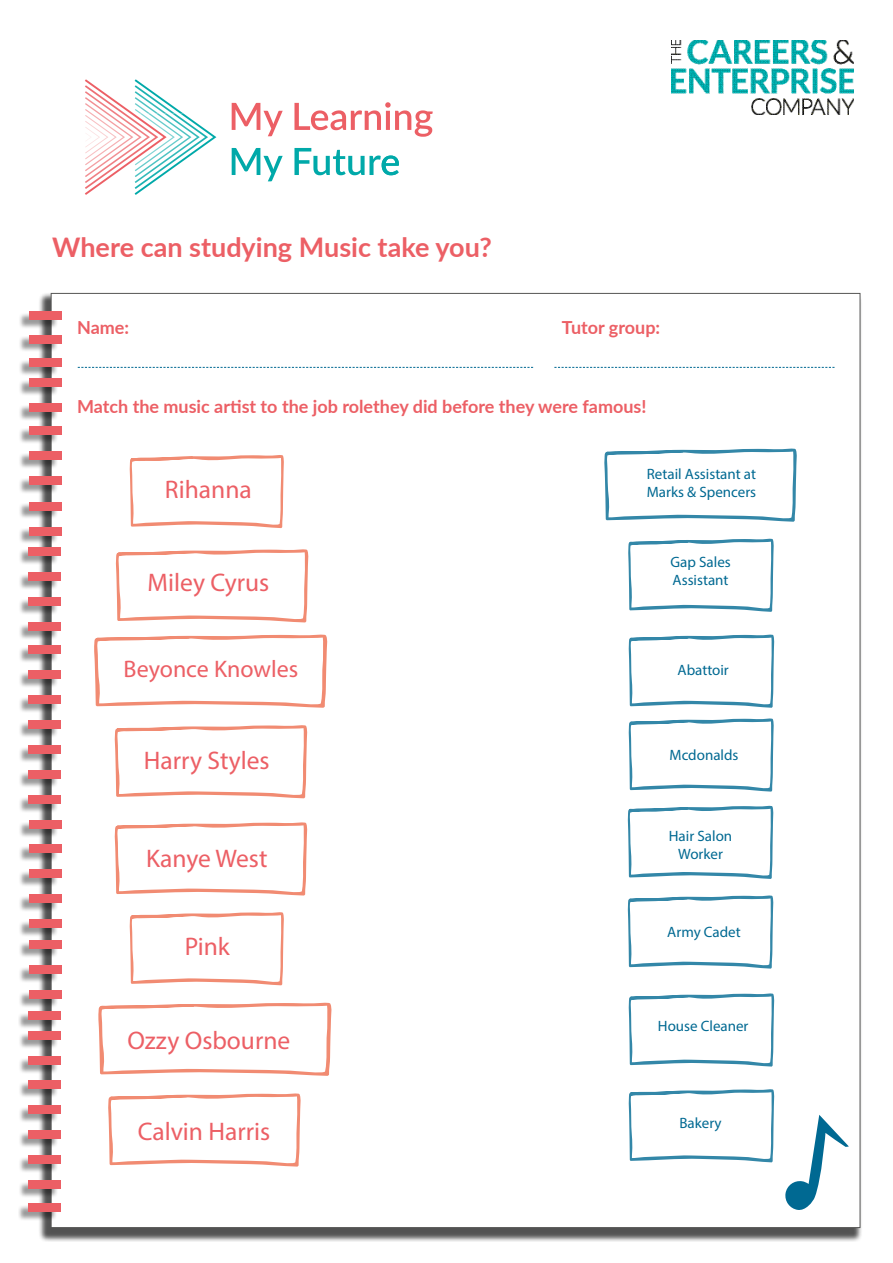
<style>
.page{position:relative;width:893px;height:1263px;background:#fff}
.page>*{position:absolute;margin:0;border:0;box-sizing:border-box;transform-origin:0 0}
.t1{font:700 27px "Lato";color:#ec5f65}
.t2{font:25.5px "Myriad Pro";color:#ec5f65}
.t3{font:24px "Myriad Pro";color:#ec5f65}
.t4{font:700 18px "Lato";color:#ec5f65}
.t5{font:15px/18px "Myriad Pro";color:#006992}
</style>
<div class="page">
<img style="left:672px;top:40px;width:182px;height:74px">
<div style="left:38px;top:292px;width:825px;height:950px;background:#000;opacity:.68"></div>
<div style="left:51px;top:293px;width:809px;height:934px;background:#fff"></div>
<svg style="left:78px;top:367px;width:455px;height:1px"></svg>
<svg style="left:554px;top:367px;width:280px;height:1px"></svg>
<div style="left:18px;top:548px;width:40px;height:17px;background:#000;opacity:.4"></div>
<div style="left:29px;top:547px;width:32px;height:9px;background:#ec5f65"></div>
<div style="left:18px;top:573px;width:40px;height:17px;background:#000;opacity:.4"></div>
<div style="left:29px;top:572px;width:32px;height:9px;background:#ec5f65"></div>
<div style="left:18px;top:598px;width:40px;height:17px;background:#000;opacity:.4"></div>
<div style="left:29px;top:597px;width:32px;height:9px;background:#ec5f65"></div>
<div style="left:18px;top:623px;width:40px;height:17px;background:#000;opacity:.4"></div>
<div style="left:29px;top:622px;width:32px;height:9px;background:#ec5f65"></div>
<div style="left:18px;top:647px;width:40px;height:16px;background:#000;opacity:.4"></div>
<div style="left:29px;top:645px;width:32px;height:9px;background:#ec5f65"></div>
<div style="left:18px;top:672px;width:40px;height:16px;background:#000;opacity:.4"></div>
<div style="left:29px;top:670px;width:32px;height:9px;background:#ec5f65"></div>
<div style="left:18px;top:697px;width:40px;height:16px;background:#000;opacity:.4"></div>
<div style="left:29px;top:695px;width:32px;height:9px;background:#ec5f65"></div>
<div style="left:18px;top:722px;width:40px;height:16px;background:#000;opacity:.4"></div>
<div style="left:29px;top:720px;width:32px;height:9px;background:#ec5f65"></div>
<div style="left:18px;top:747px;width:40px;height:16px;background:#000;opacity:.4"></div>
<div style="left:29px;top:745px;width:32px;height:9px;background:#ec5f65"></div>
<div style="left:18px;top:772px;width:40px;height:16px;background:#000;opacity:.4"></div>
<div style="left:29px;top:770px;width:32px;height:9px;background:#ec5f65"></div>
<div style="left:18px;top:797px;width:40px;height:16px;background:#000;opacity:.4"></div>
<div style="left:29px;top:796px;width:32px;height:8px;background:#ec5f65"></div>
<div style="left:18px;top:822px;width:40px;height:16px;background:#000;opacity:.4"></div>
<div style="left:29px;top:821px;width:32px;height:8px;background:#ec5f65"></div>
<div style="left:18px;top:845px;width:40px;height:17px;background:#000;opacity:.4"></div>
<div style="left:29px;top:844px;width:32px;height:9px;background:#ec5f65"></div>
<div style="left:18px;top:870px;width:40px;height:17px;background:#000;opacity:.4"></div>
<div style="left:29px;top:869px;width:32px;height:9px;background:#ec5f65"></div>
<div style="left:18px;top:895px;width:40px;height:17px;background:#000;opacity:.4"></div>
<div style="left:29px;top:894px;width:32px;height:9px;background:#ec5f65"></div>
<div style="left:18px;top:920px;width:40px;height:17px;background:#000;opacity:.4"></div>
<div style="left:29px;top:919px;width:32px;height:9px;background:#ec5f65"></div>
<div style="left:18px;top:379px;width:40px;height:17px;background:#000;opacity:.4"></div>
<div style="left:29px;top:378px;width:32px;height:9px;background:#ec5f65"></div>
<div style="left:18px;top:404px;width:40px;height:17px;background:#000;opacity:.4"></div>
<div style="left:29px;top:403px;width:32px;height:9px;background:#ec5f65"></div>
<div style="left:18px;top:428px;width:40px;height:16px;background:#000;opacity:.4"></div>
<div style="left:29px;top:427px;width:32px;height:8px;background:#ec5f65"></div>
<div style="left:18px;top:453px;width:40px;height:16px;background:#000;opacity:.4"></div>
<div style="left:29px;top:452px;width:32px;height:8px;background:#ec5f65"></div>
<div style="left:18px;top:478px;width:40px;height:16px;background:#000;opacity:.4"></div>
<div style="left:29px;top:477px;width:32px;height:8px;background:#ec5f65"></div>
<div style="left:18px;top:503px;width:40px;height:16px;background:#000;opacity:.4"></div>
<div style="left:29px;top:502px;width:32px;height:8px;background:#ec5f65"></div>
<div style="left:18px;top:528px;width:40px;height:16px;background:#000;opacity:.4"></div>
<div style="left:29px;top:527px;width:32px;height:8px;background:#ec5f65"></div>
<div style="left:18px;top:359px;width:40px;height:17px;background:#000;opacity:.4"></div>
<div style="left:29px;top:358px;width:32px;height:9px;background:#ec5f65"></div>
<div style="left:18px;top:941px;width:40px;height:17px;background:#000;opacity:.4"></div>
<div style="left:29px;top:940px;width:32px;height:9px;background:#ec5f65"></div>
<div style="left:19px;top:966px;width:39px;height:17px;background:#000;opacity:.4"></div>
<div style="left:29px;top:965px;width:32px;height:9px;background:#ec5f65"></div>
<div style="left:19px;top:991px;width:39px;height:17px;background:#000;opacity:.4"></div>
<div style="left:29px;top:990px;width:32px;height:9px;background:#ec5f65"></div>
<div style="left:18px;top:1032px;width:40px;height:17px;background:#000;opacity:.4"></div>
<div style="left:29px;top:1031px;width:32px;height:9px;background:#ec5f65"></div>
<div style="left:18px;top:1057px;width:40px;height:17px;background:#000;opacity:.4"></div>
<div style="left:29px;top:1056px;width:32px;height:9px;background:#ec5f65"></div>
<div style="left:18px;top:1081px;width:40px;height:16px;background:#000;opacity:.4"></div>
<div style="left:29px;top:1080px;width:32px;height:8px;background:#ec5f65"></div>
<div style="left:18px;top:1106px;width:40px;height:16px;background:#000;opacity:.4"></div>
<div style="left:29px;top:1105px;width:32px;height:8px;background:#ec5f65"></div>
<div style="left:18px;top:1131px;width:40px;height:16px;background:#000;opacity:.4"></div>
<div style="left:29px;top:1130px;width:32px;height:8px;background:#ec5f65"></div>
<div style="left:18px;top:1156px;width:40px;height:16px;background:#000;opacity:.4"></div>
<div style="left:29px;top:1155px;width:32px;height:8px;background:#ec5f65"></div>
<div style="left:18px;top:1181px;width:40px;height:16px;background:#000;opacity:.4"></div>
<div style="left:29px;top:1180px;width:32px;height:9px;background:#ec5f65"></div>
<div style="left:18px;top:1013px;width:40px;height:16px;background:#000;opacity:.4"></div>
<div style="left:29px;top:1011px;width:32px;height:9px;background:#ec5f65"></div>
<div style="left:18px;top:1205px;width:40px;height:16px;background:#000;opacity:.4"></div>
<div style="left:29px;top:1203px;width:32px;height:9px;background:#ec5f65"></div>
<div style="left:19px;top:336px;width:39px;height:16px;background:#000;opacity:.4"></div>
<div style="left:29px;top:335px;width:32px;height:8px;background:#ec5f65"></div>
<div style="left:19px;top:312px;width:39px;height:17px;background:#000;opacity:.4"></div>
<div style="left:29px;top:311px;width:32px;height:9px;background:#ec5f65"></div>
<svg style="left:232px;top:103px;width:51px;height:33px"></svg>
<svg style="left:294px;top:102px;width:139px;height:35px"></svg>
<svg style="left:232px;top:148px;width:51px;height:33px"></svg>
<svg style="left:294px;top:148px;width:105px;height:27px"></svg>
<svg style="left:85px;top:79px;width:131px;height:116px"></svg>
<svg style="left:129px;top:455px;width:155px;height:73px"></svg>
<svg style="left:116px;top:549px;width:193px;height:73px"></svg>
<svg style="left:94px;top:634px;width:234px;height:74px"></svg>
<svg style="left:114px;top:725px;width:194px;height:73px"></svg>
<svg style="left:114px;top:822px;width:194px;height:73px"></svg>
<svg style="left:129px;top:912px;width:155px;height:73px"></svg>
<svg style="left:98px;top:1002px;width:234px;height:74px"></svg>
<svg style="left:108px;top:1093px;width:193px;height:73px"></svg>
<svg style="left:604px;top:448px;width:193px;height:74px"></svg>
<svg style="left:628px;top:538px;width:146px;height:74px"></svg>
<svg style="left:628px;top:718px;width:146px;height:74px"></svg>
<svg style="left:628px;top:634px;width:147px;height:74px"></svg>
<svg style="left:628px;top:805px;width:146px;height:74px"></svg>
<svg style="left:628px;top:895px;width:146px;height:74px"></svg>
<svg style="left:628px;top:993px;width:147px;height:73px"></svg>
<svg style="left:628px;top:1089px;width:147px;height:73px"></svg>
<svg style="left:785px;top:1115px;width:64px;height:95px"></svg>
<h1 class="t1" style="left:52px;top:228px;width:441px">Where can studying Music take you?</h1>
<p class="t4" style="left:77px;top:314px;width:54px">Name:</p>
<p class="t4" style="left:562px;top:314px;width:100px">Tutor group:</p>
<p class="t4" style="left:77px;top:393px;width:571px">Match the music artist to the job rolethey did before they were famous!</p>
<h2 class="t2" style="left:165px;top:473px;width:88px">Rihanna</h2>
<h2 class="t2" style="left:147px;top:566px;width:123px">Miley Cyrus</h2>
<h3 class="t3" style="left:124px;top:654px;width:176px">Beyonce Knowles</h3>
<h2 class="t2" style="left:144px;top:745px;width:127px">Harry Styles</h2>
<h2 class="t2" style="left:146px;top:843px;width:123px">Kanye West</h2>
<h2 class="t2" style="left:185px;top:930px;width:47px">Pink</h2>
<h2 class="t2" style="left:127px;top:1024px;width:164px">Ozzy Osbourne</h2>
<h2 class="t2" style="left:138px;top:1116px;width:134px">Calvin Harris</h2>
<p class="t5" style="left:647px;top:464px;width:111px">Retail Assistant at<br>Marks &amp; Spencers</p>
<p class="t5" style="left:670px;top:553px;width:62px">Gap Sales<br>Assistant</p>
<p class="t5" style="left:678px;top:661px;width:53px">Abattoir</p>
<p class="t5" style="left:669px;top:746px;width:70px">Mcdonalds</p>
<p class="t5" style="left:669px;top:827px;width:65px;text-align:center">Hair Salon<br>Worker</p>
<p class="t5" style="left:667px;top:923px;width:75px">Army Cadet</p>
<p class="t5" style="left:658px;top:1017px;width:92px">House Cleaner</p>
<p class="t5" style="left:679px;top:1114px;width:44px">Bakery</p>
</div>
